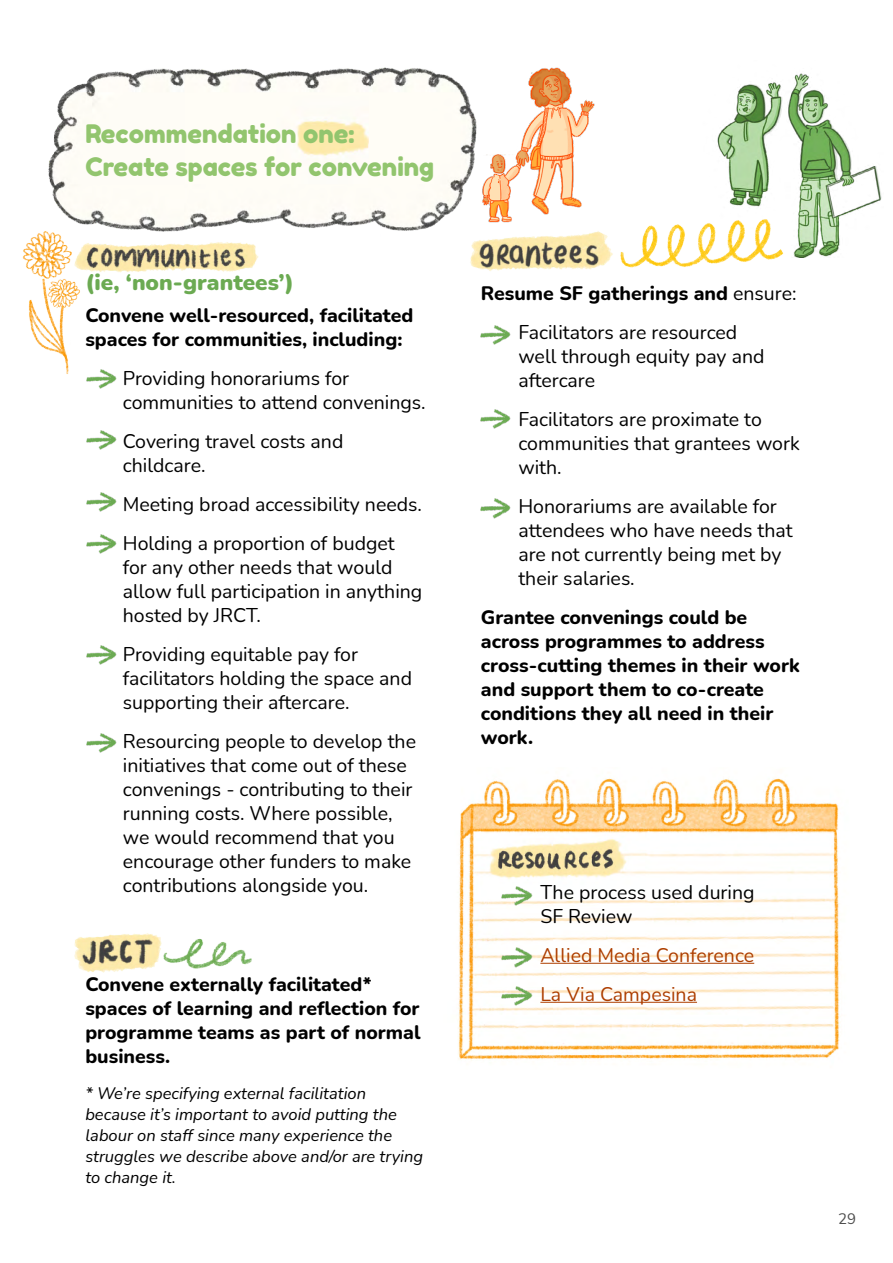
<style>
.page{position:relative;width:893px;height:1263px;background:#fff}
.page>*{position:absolute;margin:0;border:0;box-sizing:border-box;transform-origin:0 0}
.t1{font:25.5px/33px "Fredoka One";color:#92c56e}
.t2{font:900 22.5px "Nunito";color:#6baa52}
.Left_aligned{font:19.5px/24px "Nunito";color:#000}
.Left_aligned-2{font:800 19.5px/24px "Nunito";color:#000}
.Left_aligned-3{font:19.5px "Nunito";color:#ad3e00}
.Left_aligned-4{font:italic 16.5px/21px "Nunito";color:#000}
.t3{font:15px "Nunito";color:#4d4d4d}
.s1{font-weight:400}
</style>
<div class="page">
<img style="left:22px;top:67px;width:818px;height:994px">
<hr style="left:540px;top:963px;width:214px;height:1px;background:#ad3e00">
<hr style="left:540px;top:1002px;width:157px;height:1px;background:#ad3e00">
<img style="left:501px;top:886px;width:32px;height:21px">
<img style="left:85px;top:369px;width:33px;height:21px">
<img style="left:480px;top:326px;width:32px;height:21px">
<img style="left:501px;top:948px;width:32px;height:21px">
<img style="left:85px;top:431px;width:33px;height:21px">
<img style="left:480px;top:409px;width:32px;height:22px">
<img style="left:501px;top:986px;width:32px;height:22px">
<img style="left:85px;top:492px;width:33px;height:21px">
<img style="left:480px;top:499px;width:32px;height:21px">
<img style="left:85px;top:534px;width:33px;height:21px">
<img style="left:85px;top:645px;width:33px;height:21px">
<img style="left:85px;top:733px;width:33px;height:22px">
<img style="left:700px;top:67px;width:182px;height:191px">
<img style="left:458px;top:67px;width:141px;height:157px">
<h2 class="t1" style="left:85px;top:117px;width:350px">Recommendation one:<br>Create spaces for convening</h2>
<h3 class="t2" style="left:85px;top:266px;width:210px">(ie, ‘non-grantees’)</h3>
<p class="Left_aligned-2" style="left:85px;top:302px;width:329px">Convene well-resourced, facilitated spaces for communities, including:</p>
<p class="Left_aligned" style="left:123px;top:365px;width:304px">Providing honorariums for communities to attend convenings.</p>
<p class="Left_aligned" style="left:123px;top:428px;width:222px">Covering travel costs and childcare.</p>
<p class="Left_aligned" style="left:123px;top:491px;width:300px">Meeting broad accessibility needs.</p>
<p class="Left_aligned" style="left:123px;top:530px;width:301px">Holding a proportion of budget for any other needs that would allow full participation in anything hosted by JRCT.</p>
<p class="Left_aligned" style="left:123px;top:641px;width:291px">Providing equitable pay for facilitators holding the space and supporting their aftercare.</p>
<p class="Left_aligned" style="left:123px;top:728px;width:295px">Resourcing people to develop the initiatives that come out of these convenings - contributing to their running costs. Where possible, we would recommend that you encourage other funders to make contributions alongside you.</p>
<p class="Left_aligned-2" style="left:85px;top:972px;width:337px">Convene externally facilitated* spaces of learning and reflection for programme teams as part of normal business.</p>
<p class="Left_aligned-4" style="left:85px;top:1082px;width:339px">* We’re specifying external facilitation because it’s important to avoid putting the labour on staff since many experience the struggles we describe above and/or are trying to change it.</p>
<p class="Left_aligned-2" style="left:481px;top:280px;width:317px">Resume SF gatherings and <span class="s1">ensure:</span></p>
<p class="Left_aligned" style="left:518px;top:319px;width:248px">Facilitators are resourced well through equity pay and aftercare</p>
<p class="Left_aligned" style="left:518px;top:406px;width:283px">Facilitators are proximate to communities that grantees work with.</p>
<p class="Left_aligned" style="left:518px;top:493px;width:276px">Honorariums are available for attendees who have needs that are not currently being met by their salaries.</p>
<p class="Left_aligned-2" style="left:481px;top:604px;width:321px">Grantee convenings could be across programmes to address cross-cutting themes in their work and support them to co-create conditions they all need in their work.</p>
<p class="Left_aligned" style="left:540px;top:879px;width:216px">The process used during<br>SF Review</p>
<p class="Left_aligned-3" style="left:540px;top:941px;width:215px">Allied Media Conference</p>
<p class="Left_aligned-3" style="left:540px;top:980px;width:158px">La Via Campesina</p>
<p class="t3" style="left:838px;top:1208px;width:19px">29</p>
</div>
